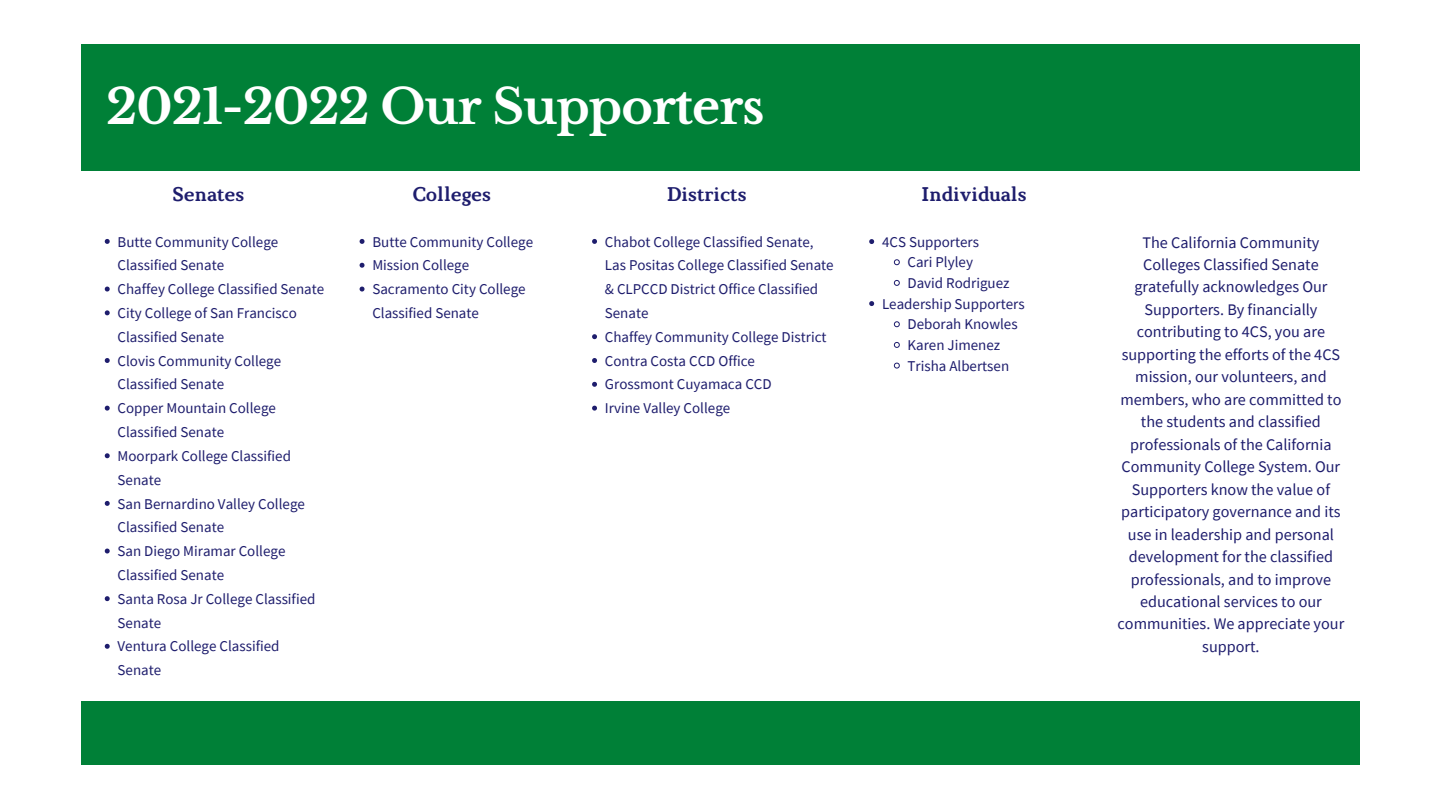
<style>
.page{position:relative;width:1440px;height:810px;background:#fff}
.page>*{position:absolute;margin:0;border:0;box-sizing:border-box;transform-origin:0 0}
.t1{font:700 47.9px "Libre Baskerville";letter-spacing:-.02em;color:#fff}
.t2{font:700 19.8px "Marta";color:#1e1d6d}
.t3{font:16.2px/22.5px "Source Sans Pro";color:#1e1d6d;text-align:center}
.t4{font:15px/23.8px "Source Sans Pro";color:#1e1d6d}
</style>
<div class="page">
<svg style="left:105px;top:239px;width:5px;height:5px"></svg>
<svg style="left:105px;top:287px;width:5px;height:5px"></svg>
<svg style="left:105px;top:310px;width:5px;height:5px"></svg>
<svg style="left:105px;top:358px;width:5px;height:5px"></svg>
<svg style="left:105px;top:406px;width:5px;height:5px"></svg>
<svg style="left:105px;top:453px;width:5px;height:5px"></svg>
<svg style="left:105px;top:501px;width:5px;height:5px"></svg>
<svg style="left:105px;top:549px;width:5px;height:5px"></svg>
<svg style="left:105px;top:596px;width:5px;height:5px"></svg>
<svg style="left:105px;top:644px;width:5px;height:5px"></svg>
<svg style="left:360px;top:239px;width:5px;height:5px"></svg>
<svg style="left:360px;top:263px;width:5px;height:5px"></svg>
<svg style="left:360px;top:287px;width:5px;height:5px"></svg>
<svg style="left:592px;top:239px;width:5px;height:5px"></svg>
<svg style="left:592px;top:334px;width:5px;height:5px"></svg>
<svg style="left:592px;top:358px;width:5px;height:5px"></svg>
<svg style="left:592px;top:382px;width:5px;height:5px"></svg>
<svg style="left:592px;top:406px;width:5px;height:5px"></svg>
<svg style="left:869px;top:239px;width:5px;height:5px"></svg>
<svg style="left:894px;top:259px;width:6px;height:6px"></svg>
<svg style="left:894px;top:280px;width:6px;height:6px"></svg>
<svg style="left:869px;top:301px;width:5px;height:5px"></svg>
<svg style="left:894px;top:321px;width:6px;height:6px"></svg>
<svg style="left:894px;top:342px;width:6px;height:6px"></svg>
<svg style="left:894px;top:363px;width:6px;height:6px"></svg>
<div style="left:81px;top:45px;width:1278px;height:126px;background:#008037"></div>
<div style="left:81px;top:701px;width:1278px;height:64px;background:#008037"></div>
<h1 class="t1" style="left:106px;top:78px;width:660px">2021-2022 Our Supporters</h1>
<h2 class="t2" style="left:172px;top:186px;width:73px">Senates</h2>
<h2 class="t2" style="left:413px;top:186px;width:80px">Colleges</h2>
<h2 class="t2" style="left:667px;top:186px;width:81px">Districts</h2>
<h2 class="t2" style="left:921px;top:186px;width:107px">Individuals</h2>
<p class="t4" style="left:118px;top:229px;width:208px">Butte Community College<br>Classified Senate<br>Chaffey College Classified Senate<br>City College of San Francisco<br>Classified Senate<br>Clovis Community College<br>Classified Senate<br>Copper Mountain College<br>Classified Senate<br>Moorpark College Classified<br>Senate<br>San Bernardino Valley College<br>Classified Senate<br>San Diego Miramar College<br>Classified Senate<br>Santa Rosa Jr College Classified<br>Senate<br>Ventura College Classified<br>Senate</p>
<p class="t4" style="left:372px;top:229px;width:162px">Butte Community College<br>Mission College<br>Sacramento City College<br>Classified Senate</p>
<p class="t4" style="left:605px;top:229px;width:230px">Chabot College Classified Senate,<br>Las Positas College Classified Senate &amp; CLPCCD District Office Classified<br>Senate<br>Chaffey Community College District<br>Contra Costa CCD Office<br>Grossmont Cuyamaca CCD<br>Irvine Valley College</p>
<p class="t4" style="left:882px;top:229px;width:99px">4CS Supporters</p>
<p class="t4" style="left:908px;top:250px;width:67px">Cari Plyley</p>
<p class="t4" style="left:908px;top:271px;width:104px">David Rodriguez</p>
<p class="t4" style="left:882px;top:292px;width:144px">Leadership Supporters</p>
<p class="t4" style="left:908px;top:312px;width:112px">Deborah Knowles</p>
<p class="t4" style="left:908px;top:333px;width:94px">Karen Jimenez</p>
<p class="t4" style="left:908px;top:354px;width:103px">Trisha Albertsen</p>
<p class="t3" style="left:1118px;top:231px;width:228px">The California Community<br>Colleges Classified Senate gratefully acknowledges Our<br>Supporters. By financially contributing to 4CS, you are supporting the efforts of the 4CS mission, our volunteers, and members, who are committed to the students and classified professionals of the California<br>Community College System. Our<br>Supporters know the value of participatory governance and its use in leadership and personal development for the classified professionals, and to improve educational services to our communities. We appreciate your support.</p>
</div>
